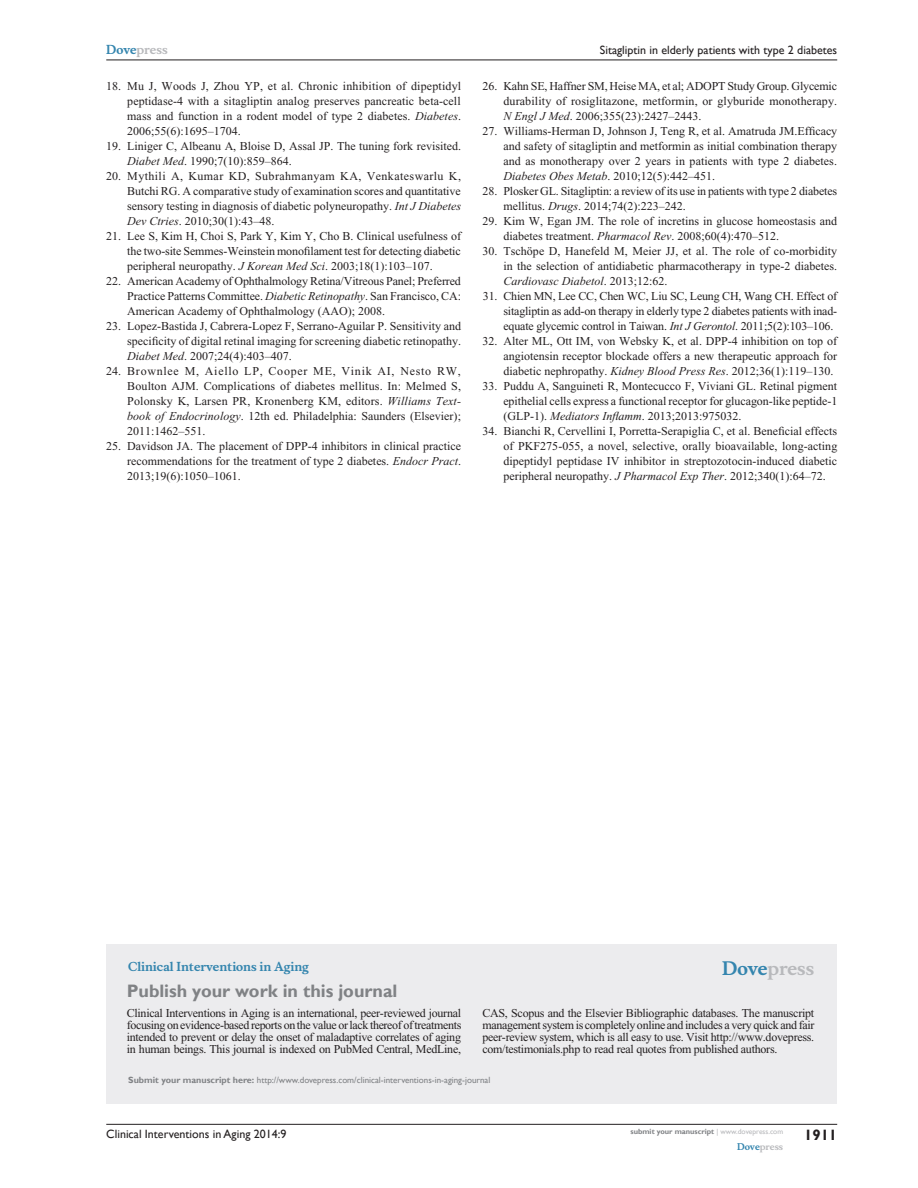
<style>
.page{position:relative;width:918px;height:1188px;background:#fff}
.page>*{position:absolute;margin:0;border:0;box-sizing:border-box;transform-origin:0 0}
.PromBx-H1{font:700 18px "Gill Sans";color:#808285}
.PromBx-Brand{font:700 18px "Musee";color:#b8b9bc}
.t1{font:700 15px "Gill Sans";color:#231f20}
.RefNL2{font:12px/15px "Times New Roman";color:#231f20;text-align:justify}
.PromBx-Tx{font:12px/12px "Times New Roman";letter-spacing:-.02em;color:#231f20;text-align:justify}
.t2{font:12px "Gill Sans";color:#231f20}
.PromBx-JrnlName{font:700 12px "Musee";color:#3485ae}
.t3{font:700 12px "Musee";color:#b8b9bc}
.PromBx-SubmitMssWebA{font:9px "Gill Sans";color:#808285}
.t4{font:700 9px "Musee";color:#b8b9bc}
.t5{font:700 7.5px "Gill Sans";color:#808285}
.s1{color:#3485ae}
.s2{font-style:italic}
.s3{font-weight:700}
.s4{font-weight:400;color:#b8b9bc}
</style>
<div class="page">
<div style="left:106px;top:944px;width:731px;height:159px;background:#ececee"></div>
<hr style="left:106px;top:1124px;width:731px;height:1px;background:#231f20">
<hr style="left:106px;top:60px;width:731px;height:1px;background:#231f20">
<p class="t3" style="left:106px;top:43px;width:63px"><span class="s1">Dove</span>press</p>
<p class="RefNL2" style="left:127px;top:79px;width:335px;text-indent:-21px">18. Mu J, Woods J, Zhou YP, et al. Chronic inhibition of dipeptidyl peptidase-4 with a sitagliptin analog preserves pancreatic beta-cell mass and function in a rodent model of type 2 diabetes. <span class="s2">Diabetes</span>.<br>2006;55(6):1695–1704.</p>
<p class="RefNL2" style="left:127px;top:139px;width:335px;text-indent:-21px">19. Liniger C, Albeanu A, Bloise D, Assal JP. The tuning fork revisited.<br><span class="s2">Diabet Med</span>. 1990;7(10):859–864.</p>
<p class="RefNL2" style="left:127px;top:169px;width:335px;text-indent:-21px">20. Mythili A, Kumar KD, Subrahmanyam KA, Venkateswarlu K, Butchi RG. A comparative study of examination scores and quantitative sensory testing in diagnosis of diabetic polyneuropathy. <span class="s2">Int J Diabetes Dev Ctries</span>. 2010;30(1):43–48.</p>
<p class="RefNL2" style="left:127px;top:229px;width:335px;text-indent:-21px">21. Lee S, Kim H, Choi S, Park Y, Kim Y, Cho B. Clinical usefulness of the two-site Semmes-Weinstein monofilament test for detecting diabetic peripheral neuropathy. <span class="s2">J Korean Med Sci</span>. 2003;18(1):103–107.</p>
<p class="RefNL2" style="left:127px;top:274px;width:335px;text-indent:-21px">22. American Academy of Ophthalmology Retina/Vitreous Panel; Preferred Practice Patterns Committee. <span class="s2">Diabetic Retinopathy</span>. San Francisco, CA:<br>American Academy of Ophthalmology (AAO); 2008.</p>
<p class="RefNL2" style="left:127px;top:319px;width:335px;text-indent:-21px">23. Lopez-Bastida J, Cabrera-Lopez F, Serrano-Aguilar P. Sensitivity and specificity of digital retinal imaging for screening diabetic retinopathy.<br><span class="s2">Diabet Med</span>. 2007;24(4):403–407.</p>
<p class="RefNL2" style="left:127px;top:364px;width:335px;text-indent:-21px">24. Brownlee M, Aiello LP, Cooper ME, Vinik AI, Nesto RW, Boulton AJM. Complications of diabetes mellitus. In: Melmed S, Polonsky K, Larsen PR, Kronenberg KM, editors. <span class="s2">Williams Text&shy;book of Endocrinology</span>. 12th ed. Philadelphia: Saunders (Elsevier); 2011:1462–551.</p>
<p class="RefNL2" style="left:127px;top:439px;width:335px;text-indent:-21px">25. Davidson JA. The placement of DPP-4 inhibitors in clinical practice recommendations for the treatment of type 2 diabetes. <span class="s2">Endocr Pract</span>.<br>2013;19(6):1050–1061.</p>
<p class="t2" style="left:600px;top:43px;width:239px">Sitagliptin in elderly patients with type 2 diabetes</p>
<p class="RefNL2" style="left:503px;top:79px;width:335px;text-indent:-21px">26. Kahn SE, Haffner SM, Heise MA, et al; ADOPT Study Group. Glycemic durability of rosiglitazone, metformin, or glyburide monotherapy.<br><span class="s2">N Engl J Med</span>. 2006;355(23):2427–2443.</p>
<p class="RefNL2" style="left:503px;top:124px;width:335px;text-indent:-21px">27. Williams-Herman D, Johnson J, Teng R, et al. Amatruda JM.Efficacy and safety of sitagliptin and metformin as initial combination therapy and as monotherapy over 2 years in patients with type 2 diabetes.<br><span class="s2">Diabetes Obes Metab</span>. 2010;12(5):442–451.</p>
<p class="RefNL2" style="left:503px;top:184px;width:335px;text-indent:-21px">28. Plosker GL. Sitagliptin: a review of its use in patients with type 2 diabetes mellitus. <span class="s2">Drugs</span>. 2014;74(2):223–242.</p>
<p class="RefNL2" style="left:503px;top:214px;width:335px;text-indent:-21px">29. Kim W, Egan JM. The role of incretins in glucose homeostasis and diabetes treatment. <span class="s2">Pharmacol Rev</span>. 2008;60(4):470–512.</p>
<p class="RefNL2" style="left:503px;top:244px;width:335px;text-indent:-21px">30. Tschöpe D, Hanefeld M, Meier JJ, et al. The role of co-morbidity in the selection of antidiabetic pharmacotherapy in type-2 diabetes.<br><span class="s2">Cardiovasc Diabetol</span>. 2013;12:62.</p>
<p class="RefNL2" style="left:503px;top:289px;width:335px;text-indent:-20px">31. Chien MN, Lee CC, Chen WC, Liu SC, Leung CH, Wang CH. Effect of sitagliptin as add-on therapy in elderly type 2 diabetes patients with inad&shy;equate glycemic control in Taiwan. <span class="s2">Int J Gerontol</span>. 2011;5(2):103–106.</p>
<p class="RefNL2" style="left:503px;top:334px;width:335px;text-indent:-21px">32. Alter ML, Ott IM, von Websky K, et al. DPP-4 inhibition on top of angiotensin receptor blockade offers a new therapeutic approach for diabetic nephropathy. <span class="s2">Kidney Blood Press Res</span>. 2012;36(1):119–130.</p>
<p class="RefNL2" style="left:503px;top:379px;width:335px;text-indent:-21px">33. Puddu A, Sanguineti R, Montecucco F, Viviani GL. Retinal pigment epithelial cells express a functional receptor for glucagon-like peptide-1 (GLP-1). <span class="s2">Mediators Inflamm</span>. 2013;2013:975032.</p>
<p class="RefNL2" style="left:503px;top:424px;width:335px;text-indent:-21px">34. Bianchi R, Cervellini I, Porretta-Serapiglia C, et al. Beneficial effects of PKF275-055, a novel, selective, orally bioavailable, long-acting dipeptidyl peptidase IV inhibitor in streptozotocin-induced diabetic peripheral neuropathy. <span class="s2">J Pharmacol Exp Ther</span>. 2012;340(1):64–72.</p>
<p class="PromBx-JrnlName" style="left:128px;top:959px;width:182px">Clinical Interventions in Aging</p>
<p class="PromBx-H1" style="left:127px;top:980px;width:272px">Publish your work in this journal</p>
<p class="PromBx-Brand" style="left:722px;top:958px;width:94px"><span class="s1">Dove</span>press</p>
<p class="PromBx-Tx" style="left:127px;top:1007px;width:336px">Clinical Interventions in Aging is an international, peer-reviewed journal focusing on evidence-based reports on the value or lack thereof of treatments intended to prevent or delay the onset of maladaptive correlates of aging in human beings. This journal is indexed on PubMed Central, MedLine,</p>
<p class="PromBx-Tx" style="left:482px;top:1007px;width:333px">CAS, Scopus and the Elsevier Bibliographic databases. The manuscript management system is completely online and includes a very quick and fair peer-review system, which is all easy to use. Visit http://www.dovepress. com/testimonials.php to read real quotes from published authors.</p>
<p class="PromBx-SubmitMssWebA" style="left:128px;top:1075px;width:364px"><span class="s3">Submit your manuscript here:</span> http://www.dovepress.com/clinical-interventions-in-aging-journal</p>
<p class="t2" style="left:106px;top:1127px;width:182px">Clinical Interventions in Aging 2014:9</p>
<p class="t5" style="left:631px;top:1127px;width:154px">submit your manuscript <span class="s4">| www.dovepress.com</span></p>
<p class="t4" style="left:737px;top:1141px;width:48px"><span class="s1">Dove</span>press</p>
<p class="t1" style="left:804px;top:1126px;width:35px">1911</p>
</div>
